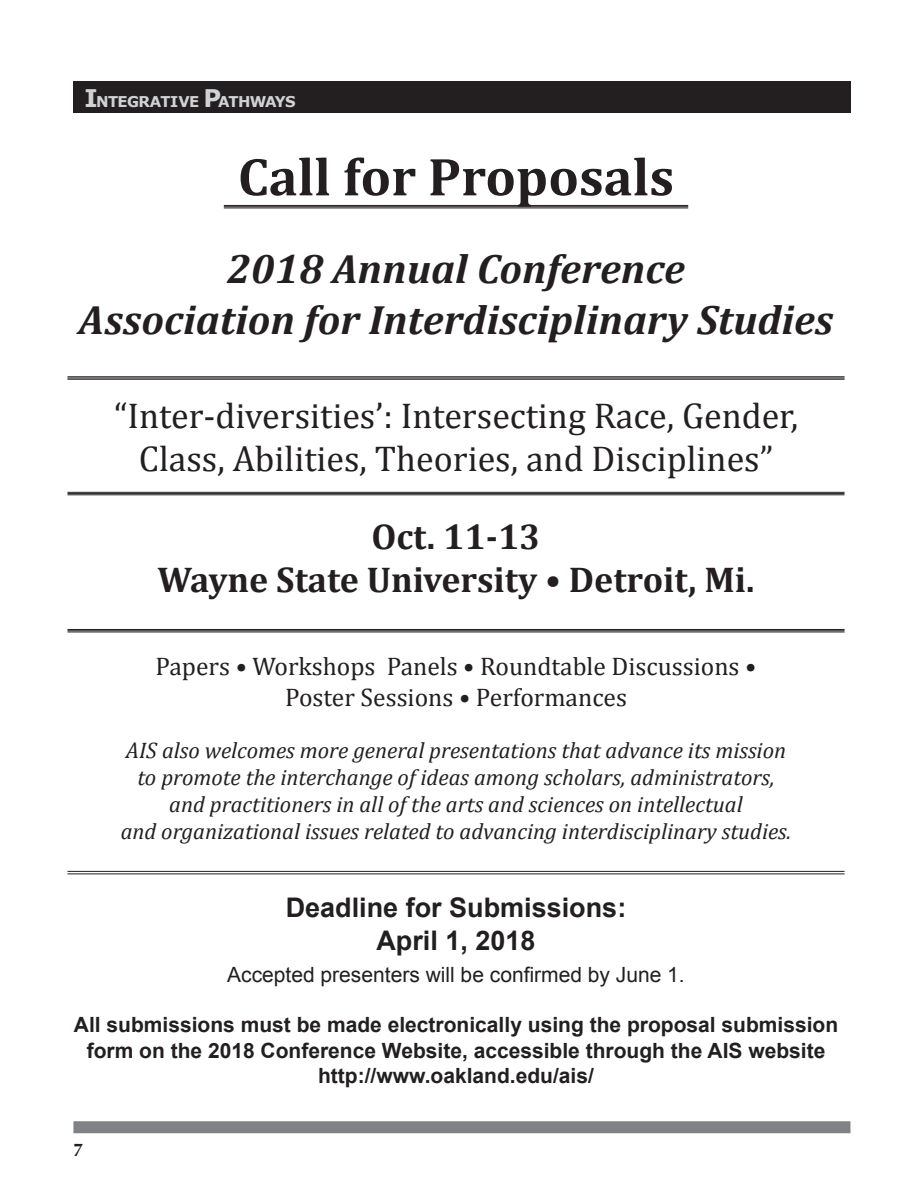
<style>
.page{position:relative;width:918px;height:1188px;background:#fff}
.page>*{position:absolute;margin:0;border:0;box-sizing:border-box;transform-origin:0 0}
.t1{font:700 54px "Cambria";color:#231f20}
.t2{font:italic 700 41.1px "Cambria";color:#231f20}
.t3{font:36px "Cambria";color:#231f20}
.t4{font:700 36px "Cambria";color:#231f20}
.t5{font:700 27px "Arial";color:#231f20}
.t6{font:25.5px "Cambria";color:#231f20}
.t7{font:italic 22.5px "Cambria";color:#231f20}
.t8{font:700 21px/25.2px "Arial";color:#231f20;text-align:center}
.t9{font:21px "Arial";color:#231f20}
.t10{font:700 18px "Optima";color:#231f20}
.t11{font:700 14.85px "Verdana";letter-spacing:-.045em;color:#d1d2d4}
.s1{font-size:24.3px}
</style>
<div class="page">
<div style="left:73px;top:1121px;width:777px;height:12px;background:#808285"></div>
<div style="left:73px;top:81px;width:777px;height:32px;background:#231f20"></div>
<hr style="left:68px;top:492px;width:777px;height:1px;background:#231f20">
<hr style="left:68px;top:493px;width:777px;height:1px;background:#231f20">
<hr style="left:68px;top:495px;width:777px;height:1px;background:#231f20">
<hr style="left:68px;top:629px;width:777px;height:1px;background:#231f20">
<hr style="left:68px;top:630px;width:777px;height:1px;background:#231f20">
<hr style="left:68px;top:632px;width:777px;height:1px;background:#231f20">
<hr style="left:68px;top:376px;width:777px;height:1px;background:#231f20">
<hr style="left:68px;top:378px;width:777px;height:1px;background:#231f20">
<hr style="left:68px;top:379px;width:777px;height:1px;background:#231f20">
<hr style="left:224px;top:205px;width:464px;height:1px;background:#231f20">
<hr style="left:224px;top:206px;width:464px;height:1px;background:#231f20">
<hr style="left:224px;top:208px;width:464px;height:1px;background:#231f20">
<hr style="left:68px;top:871px;width:777px;height:1px;background:#231f20">
<hr style="left:68px;top:874px;width:777px;height:1px;background:#231f20">
<p class="t11" style="left:85px;top:92px;width:212px"><span class="s1">I</span>NTEGRATIVE <span class="s1">P</span>ATHWAYS</p>
<p class="t1" style="left:238px;top:139px;width:438px">Call for Proposals</p>
<p class="t2" style="left:227px;top:240px;width:460px">2018 Annual Conference</p>
<p class="t2" style="left:79px;top:291px;width:756px">Association for Interdisciplinary Studies</p>
<p class="t3" style="left:114px;top:394px;width:686px">“Inter-diversities’: Intersecting Race, Gender,</p>
<p class="t3" style="left:139px;top:437px;width:636px">Class, Abilities, Theories, and Disciplines”</p>
<p class="t4" style="left:371px;top:511px;width:171px">Oct. 11-13</p>
<p class="t4" style="left:157px;top:554px;width:599px">Wayne State University • Detroit, Mi.</p>
<p class="t6" style="left:156px;top:652px;width:602px">Papers • Workshops Panels • Roundtable Discussions •</p>
<p class="t6" style="left:285px;top:682px;width:343px">Poster Sessions • Performances</p>
<p class="t7" style="left:126px;top:735px;width:662px">AIS also welcomes more general presentations that advance its mission</p>
<p class="t7" style="left:137px;top:762px;width:639px">to promote the interchange of ideas among scholars, administrators,</p>
<p class="t7" style="left:169px;top:789px;width:575px">and practitioners in all of the arts and sciences on intellectual</p>
<p class="t7" style="left:121px;top:816px;width:672px">and organizational issues related to advancing interdisciplinary studies.</p>
<p class="t5" style="left:286px;top:892px;width:342px">Deadline for Submissions:</p>
<p class="t5" style="left:376px;top:925px;width:161px">April 1, 2018</p>
<p class="t9" style="left:227px;top:963px;width:459px">Accepted presenters will be confirmed by June 1.</p>
<p class="t8" style="left:74px;top:1012px;width:766px">All submissions must be made electronically using the proposal submission form on the 2018 Conference Website, accessible through the AIS website</p>
<p class="t8" style="left:318px;top:1063px;width:277px">http://www.oakland.edu/ais/</p>
<p class="t10" style="left:73px;top:1140px;width:12px">7</p>
</div>
